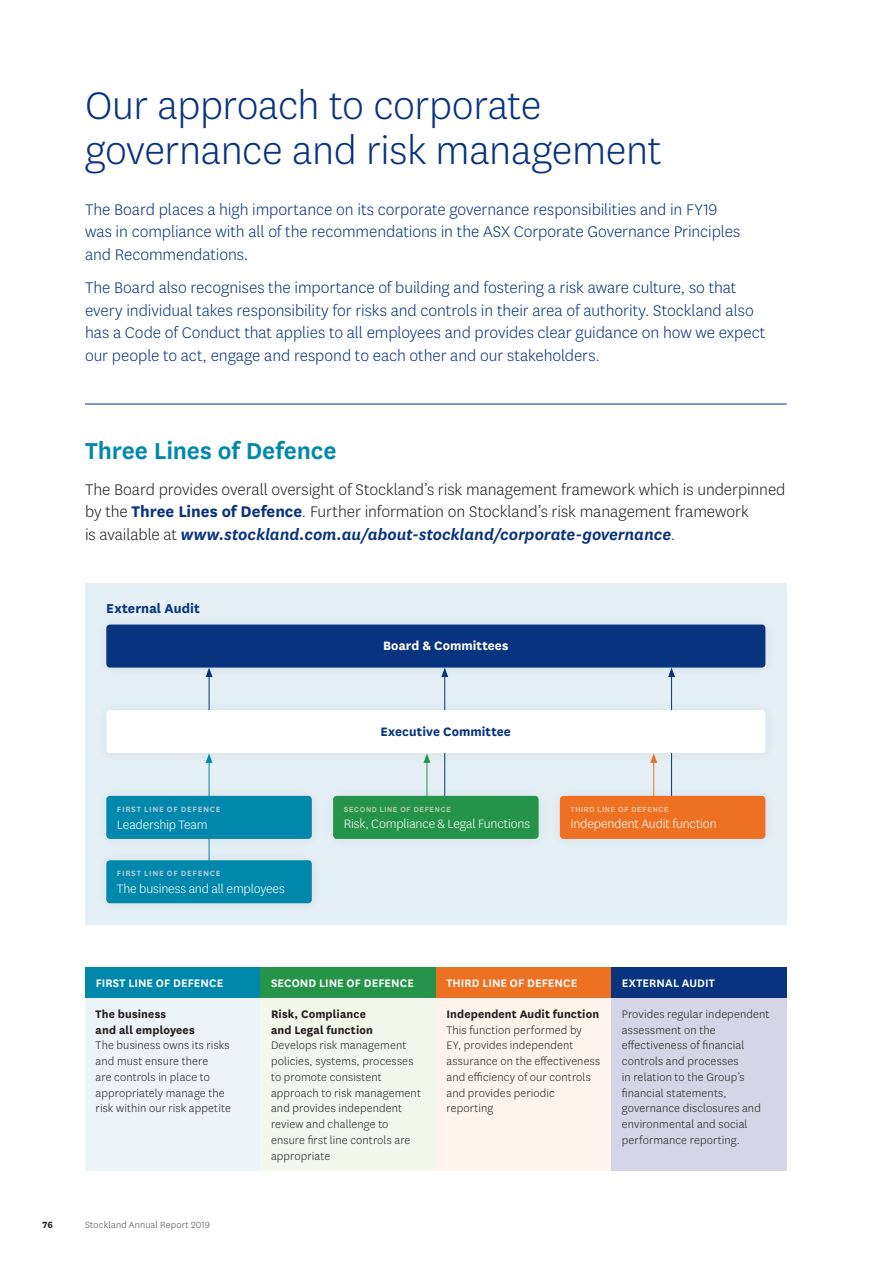
<style>
.page{position:relative;width:893px;height:1263px;background:#fff}
.page>*{position:absolute;margin:0;border:0;box-sizing:border-box;transform-origin:0 0}
.t1{font:45px/45px "National Light PL";letter-spacing:-.01em;color:#07337f}
.t2{font:27px "National Semibold PL";letter-spacing:-.005em;color:#0088ac}
.t3{font:18px/22.5px "National Light PL";letter-spacing:-.005em;color:#07337f}
.t4{font:18px/22.5px "National Light PL";letter-spacing:-.005em;color:#241f1f}
.t5{font:18px "National Semibold Italic PL";color:#07337f}
.t6{font:15px "National Bold PL";letter-spacing:.005em;color:#07337f}
.t7{font:14.25px "National Light PL";letter-spacing:-.01em;color:#fff}
.t8{font:14.25px "National Bold PL";letter-spacing:.005em;color:#07337f}
.t9{font:14.25px "National Bold PL";letter-spacing:.005em;color:#fff}
.t10{font:12.75px/15.8px "National Light PL";letter-spacing:.01em;color:#241f1f}
.t11{font:12.75px/15.8px "National Bold PL";letter-spacing:.01em;color:#241f1f}
.t12{font:12.75px "National Semibold PL";letter-spacing:.01em;color:#fff}
.t13{font:10.5px "National Light PL";letter-spacing:.015em;color:#4e4b4c}
.t14{font:10.5px "National Bold PL";color:#241f1f}
.t15{font:9px "National Bold PL";letter-spacing:.08em;color:#a9c6db}
.t16{font:700 7.05px "Arial";letter-spacing:.085em;color:#b4cbaa}
.t17{font:700 7.05px "Arial";letter-spacing:.085em;color:#fbc39b}
.s1{font-family:"National Bold PL";color:#07337f}
.s2{font-family:"National Light PL";color:#241f1f}
</style>
<div class="page">
<div style="left:85px;top:583px;width:702px;height:341px;background:#e4eff6"></div>
<hr style="left:444px;top:675px;width:1px;height:121px;background:#07337f">
<hr style="left:671px;top:675px;width:1px;height:121px;background:#07337f">
<hr style="left:85px;top:404px;width:702px;height:1px;background:#07337f">
<hr style="left:209px;top:760px;width:1px;height:114px;background:#0088ac">
<hr style="left:427px;top:760px;width:1px;height:36px;background:#25944a">
<hr style="left:653px;top:760px;width:1px;height:36px;background:#ee7123">
<div style="left:106px;top:860px;width:206px;height:43px;background:#0088ac;border-radius:4px"></div>
<div style="left:321px;top:783px;width:230px;height:68px;background:#e2edf4"></div>
<div style="left:333px;top:796px;width:206px;height:43px;background:#25944a;border-radius:4px"></div>
<div style="left:548px;top:783px;width:230px;height:68px;background:#e2edf4"></div>
<div style="left:560px;top:796px;width:205px;height:43px;background:#ee7123;border-radius:4px"></div>
<div style="left:94px;top:783px;width:230px;height:68px;background:#e2edf4"></div>
<div style="left:106px;top:796px;width:206px;height:43px;background:#0088ac;border-radius:4px"></div>
<div style="left:94px;top:612px;width:684px;height:68px;background:#e2edf4"></div>
<div style="left:106px;top:624px;width:659px;height:44px;background:#07337f;border-radius:4px"></div>
<div style="left:85px;top:967px;width:175px;height:31px;background:#0088ac"></div>
<div style="left:260px;top:967px;width:176px;height:31px;background:#25944a"></div>
<div style="left:436px;top:967px;width:175px;height:31px;background:#ee7123"></div>
<div style="left:611px;top:967px;width:176px;height:31px;background:#07337f"></div>
<div style="left:85px;top:998px;width:175px;height:172px;background:#ecf4f8"></div>
<div style="left:260px;top:998px;width:176px;height:172px;background:#f3f8ed"></div>
<div style="left:436px;top:998px;width:175px;height:172px;background:#fef4ec"></div>
<div style="left:611px;top:998px;width:176px;height:172px;background:#d4d6e7"></div>
<div style="left:94px;top:698px;width:684px;height:67px;background:#e1ecf3"></div>
<div style="left:106px;top:710px;width:659px;height:43px;background:#fff;border-radius:4px"></div>
<hr style="left:209px;top:675px;width:1px;height:35px;background:#07337f">
<svg style="left:206px;top:668px;width:7px;height:9px"></svg>
<h1 class="t1" style="left:85px;top:81px;width:578px">Our approach to corporate governance and risk management</h1>
<h3 class="t3" style="left:85px;top:197px;width:657px">The Board places a high importance on its corporate governance responsibilities and in FY19 was in compliance with all of the recommendations in the ASX Corporate Governance Principles and Recommendations.</h3>
<p class="t3" style="left:85px;top:276px;width:682px">The Board also recognises the importance of building and fostering a risk aware culture, so that every individual takes responsibility for risks and controls in their area of authority. Stockland also has a Code of Conduct that applies to all employees and provides clear guidance on how we expect our people to act, engage and respond to each other and our stakeholders.</p>
<h2 class="t2" style="left:85px;top:432px;width:253px">Three Lines of Defence</h2>
<h3 class="t4" style="left:85px;top:477px;width:702px">The Board provides overall oversight of Stockland’s risk management framework which is underpinned by the <span class="s1">Three Lines of Defence</span>. Further information on Stockland’s risk management framework</h3>
<h3 class="t5" style="left:85px;top:522px;width:592px"><span class="s2">is available at</span> www.stockland.com.au/about-stockland/corporate-governance<span class="s2">.</span></h3>
<p class="t6" style="left:106px;top:598px;width:95px">External Audit</p>
<p class="t15" style="left:117px;top:803px;width:105px">FIRST LINE OF DEFENCE</p>
<p class="t7" style="left:117px;top:815px;width:92px">Leadership Team</p>
<p class="t15" style="left:117px;top:867px;width:105px">FIRST LINE OF DEFENCE</p>
<p class="t7" style="left:117px;top:880px;width:169px">The business and all employees</p>
<p class="t9" style="left:383px;top:636px;width:127px">Board &amp; Committees</p>
<p class="t8" style="left:381px;top:721px;width:132px">Executive Committee</p>
<p class="t16" style="left:344px;top:804px;width:109px">SECOND LINE OF DEFENCE</p>
<p class="t7" style="left:344px;top:815px;width:188px">Risk, Compliance &amp; Legal Functions</p>
<p class="t17" style="left:570px;top:804px;width:100px">THIRD LINE OF DEFENCE</p>
<p class="t7" style="left:570px;top:815px;width:148px">Independent Audit function</p>
<p class="t12" style="left:96px;top:974px;width:129px">FIRST LINE OF DEFENCE</p>
<p class="t12" style="left:271px;top:974px;width:144px">SECOND LINE OF DEFENCE</p>
<p class="t12" style="left:446px;top:974px;width:132px">THIRD LINE OF DEFENCE</p>
<p class="t12" style="left:622px;top:974px;width:94px">EXTERNAL AUDIT</p>
<p class="t11" style="left:96px;top:1005px;width:101px">The business<br>and all employees</p>
<p class="t10" style="left:96px;top:1037px;width:137px">The business owns its risks and must ensure there<br>are controls in place to appropriately manage the risk within our risk appetite</p>
<p class="t11" style="left:446px;top:1005px;width:154px">Independent Audit function</p>
<p class="t10" style="left:446px;top:1021px;width:155px">This function performed by<br>EY, provides independent assurance on the effectiveness and efficiency of our controls and provides periodic reporting</p>
<p class="t11" style="left:271px;top:1005px;width:103px">Risk, Compliance and Legal function</p>
<p class="t10" style="left:271px;top:1037px;width:151px">Develops risk management policies, systems, processes to promote consistent approach to risk management and provides independent review and challenge to ensure first line controls are appropriate</p>
<p class="t10" style="left:622px;top:1006px;width:149px">Provides regular independent assessment on the effectiveness of financial controls and processes<br>in relation to the Group’s financial statements, governance disclosures and environmental and social performance reporting.</p>
<p class="t14" style="left:43px;top:1218px;width:12px">76</p>
<p class="t13" style="left:85px;top:1218px;width:127px">Stockland Annual Report 2019</p>
</div>
